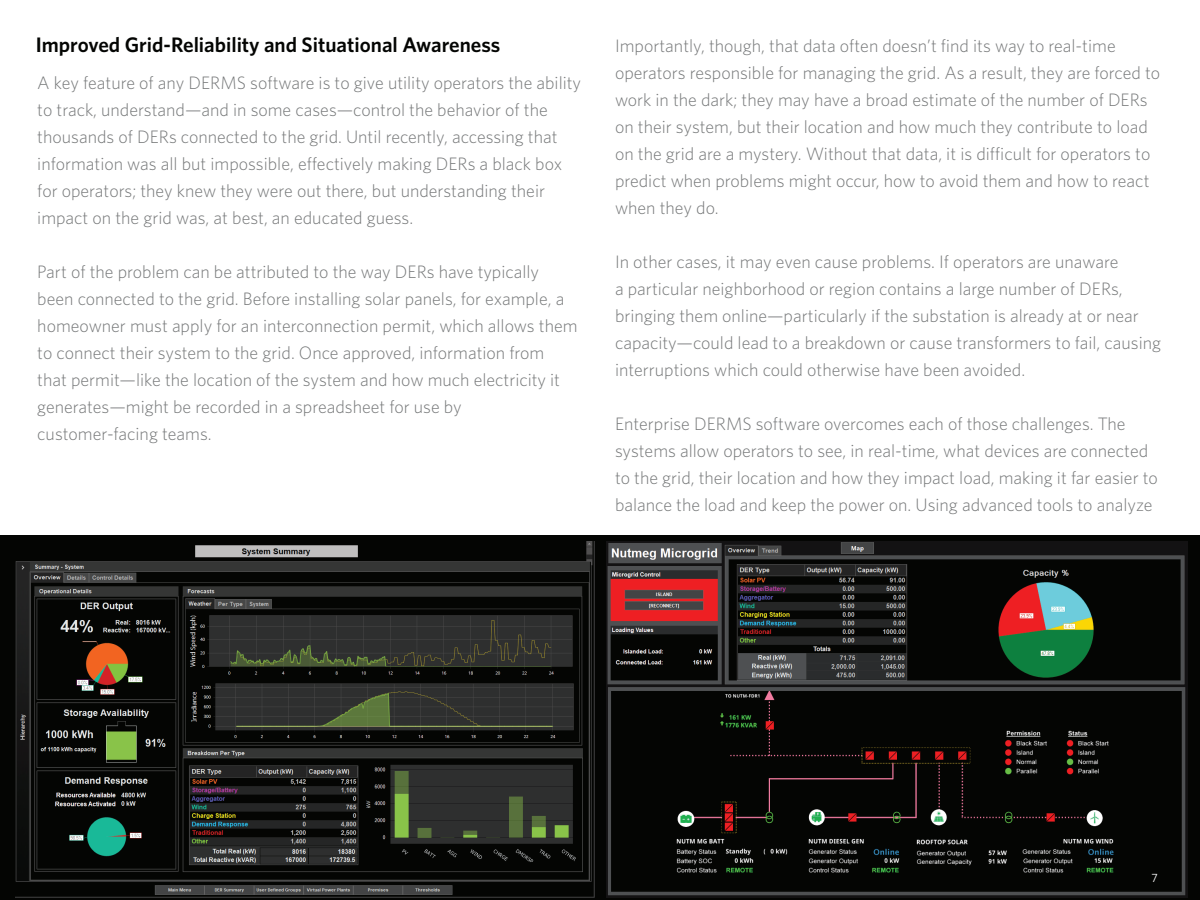
<style>
.page{position:relative;width:1200px;height:900px;background:#fff}
.page>*{position:absolute;margin:0;border:0;box-sizing:border-box;transform-origin:0 0}
.t1{font:600 21px "Whitney";color:#040503}
.t2{font:300 18px/27px "Whitney";color:#757778}
.t3{font:12px "Whitney";color:#fff}
</style>
<div class="page">
<div style="left:0;top:536px;width:1200px;height:364px;background:#040503"></div>
<img style="left:15px;top:541px;width:579px;height:357px">
<img style="left:606px;top:541px;width:582px;height:356px">
<p class="t1" style="left:36px;top:32px;width:466px">Improved Grid-Reliability and Situational Awareness</p>
<p class="t2" style="left:615px;top:32px;width:547px">Importantly, though, that data often doesn’t find its way to real-time operators responsible for managing the grid. As a result, they are forced to work in the dark; they may have a broad estimate of the number of DERs on their system, but their location and how much they contribute to load on the grid are a mystery. Without that data, it is difficult for operators to predict when problems might occur, how to avoid them and how to react when they do.</p>
<p class="t2" style="left:615px;top:248px;width:548px">In other cases, it may even cause problems. If operators are unaware<br>a particular neighborhood or region contains a large number of DERs, bringing them online—particularly if the substation is already at or near capacity—could lead to a breakdown or cause transformers to fail, causing interruptions which could otherwise have been avoided.</p>
<p class="t2" style="left:615px;top:410px;width:544px">Enterprise DERMS software overcomes each of those challenges. The systems allow operators to see, in real-time, what devices are connected to the grid, their location and how they impact load, making it far easier to balance the load and keep the power on. Using advanced tools to analyze</p>
<p class="t2" style="left:37px;top:69px;width:545px">A key feature of any DERMS software is to give utility operators the ability to track, understand—and in some cases—control the behavior of the thousands of DERs connected to the grid. Until recently, accessing that information was all but impossible, effectively making DERs a black box for operators; they knew they were out there, but understanding their impact on the grid was, at best, an educated guess.</p>
<p class="t2" style="left:37px;top:258px;width:542px">Part of the problem can be attributed to the way DERs have typically been connected to the grid. Before installing solar panels, for example, a homeowner must apply for an interconnection permit, which allows them to connect their system to the grid. Once approved, information from that permit—like the location of the system and how much electricity it generates—might be recorded in a spreadsheet for use by customer-facing teams.</p>
<p class="t3" style="left:1152px;top:871px;width:8px">7</p>
</div>
